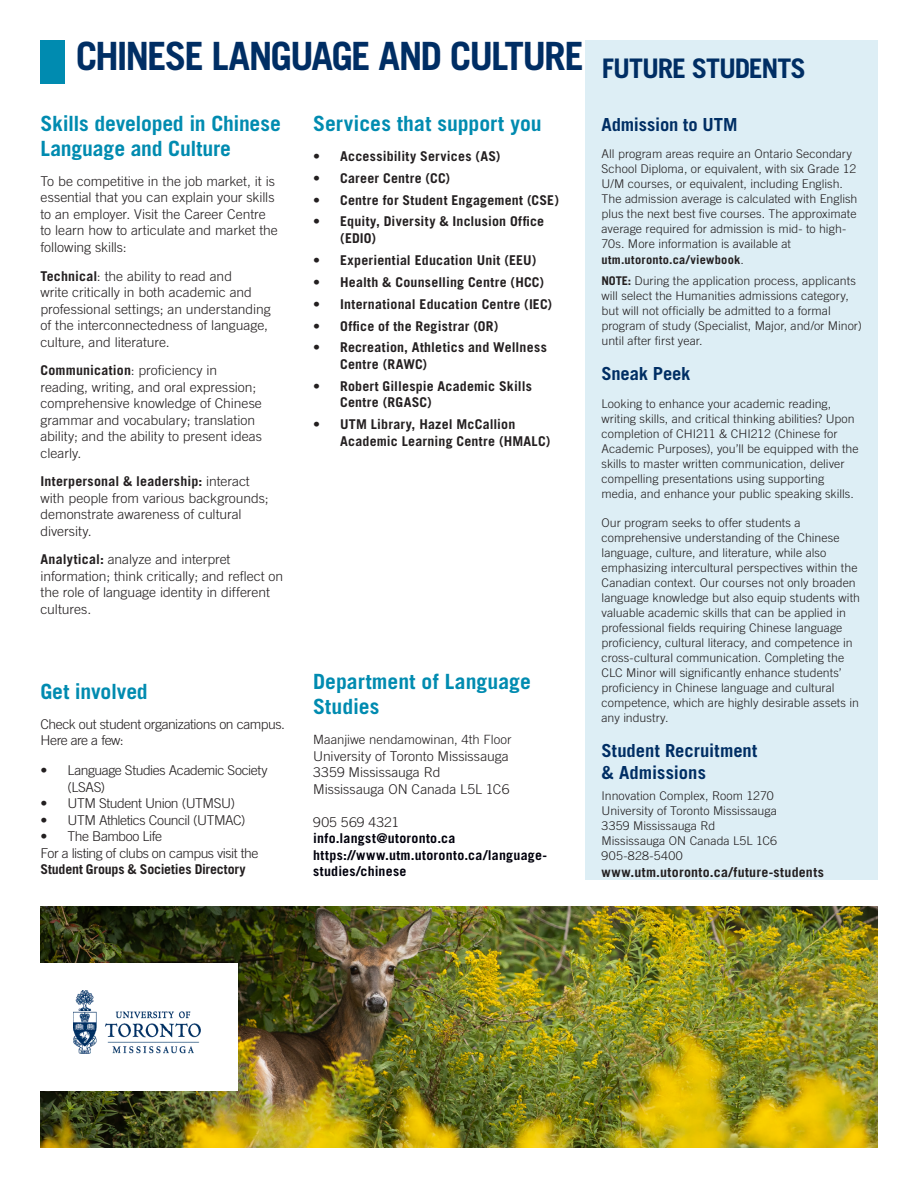
<style>
.page{position:relative;width:918px;height:1188px;background:#fff}
.page>*{position:absolute;margin:0;border:0;box-sizing:border-box;transform-origin:0 0}
.t1{font:700 39px "Trade Gothic LT Std";letter-spacing:-.055em;color:#002e64}
.t2{font:700 27px "Trade Gothic LT Std";letter-spacing:-.04em;color:#002e64}
.t3{font:700 21px/25.2px "Trade Gothic LT Std";letter-spacing:-.005em;color:#008bb0}
.t4{font:700 18px/21.6px "Trade Gothic LT Std";letter-spacing:-.005em;color:#002e64}
.t5{font:300 13.5px/16.5px "Trade Gothic LT Std";letter-spacing:-.005em;color:#231f20}
.t6{font:700 13.5px/16.5px "Trade Gothic LT Std";letter-spacing:.015em;color:#231f20}
.t7{font:300 13.5px/16.5px "Trade Gothic LT Std";letter-spacing:-.035em;color:#231f20}
.t8{font:700 13.5px/16.5px "Trade Gothic LT Std";letter-spacing:.025em;color:#00000c}
.t9{font:300 13.5px/16.5px "Trade Gothic LT Std";letter-spacing:-.03em;color:#231f20}
.t10{font:700 13.5px "Trade Gothic LT Std";letter-spacing:-.015em;color:#231f20}
.t11{font:300 13.5px "Trade Gothic LT Std";letter-spacing:.015em;color:#231f20}
.t12{font:300 12.75px "Trade Gothic LT Std";color:#231f20}
.t13{font:300 12px/15px "Trade Gothic LT Std";color:#231f20}
.s1{font-weight:700}
</style>
<div class="page">
<div style="left:585px;top:40px;width:293px;height:840px;background:#ddeef5"></div>
<div style="left:40px;top:40px;width:25px;height:44px;background:#008bb0"></div>
<img style="left:40px;top:906px;width:838px;height:242px">
<div style="left:37px;top:963px;width:201px;height:128px;background:#fff"></div>
<img style="left:74px;top:991px;width:127px;height:63px">
<h1 class="t1" style="left:76px;top:32px;width:510px">CHINESE LANGUAGE AND CULTURE</h1>
<h3 class="t3" style="left:40px;top:110px;width:242px">Skills developed in Chinese<br>Language and Culture</h3>
<p class="t5" style="left:40px;top:173px;width:239px">To be competitive in the job market, it is essential that you can explain your skills to an employer. Visit the Career Centre to learn how to articulate and market the following skills:</p>
<p class="t5" style="left:40px;top:267px;width:232px"><span class="s1">Technical</span>: the ability to read and<br>write critically in both academic and professional settings; an understanding of the interconnectedness of language, culture, and literature.</p>
<p class="t5" style="left:40px;top:362px;width:223px"><span class="s1">Communication</span>: proficiency in reading, writing, and oral expression; comprehensive knowledge of Chinese grammar and vocabulary; translation ability; and the ability to present ideas clearly.</p>
<p class="t5" style="left:40px;top:473px;width:230px"><span class="s1">Interpersonal &amp; leadership:</span> interact with people from various backgrounds; demonstrate awareness of cultural diversity.</p>
<p class="t5" style="left:40px;top:551px;width:244px"><span class="s1">Analytical:</span> analyze and interpret information; think critically; and reflect on the role of language identity in different cultures.</p>
<h3 class="t3" style="left:40px;top:678px;width:109px">Get involved</h3>
<p class="t7" style="left:40px;top:716px;width:246px">Check out student organizations on campus.<br>Here are a few:</p>
<p class="t9" style="left:68px;top:762px;width:202px;text-indent:-27px">• Language Studies Academic Society (LSAS)</p>
<p class="t7" style="left:40px;top:795px;width:196px">• UTM Student Union (UTMSU)</p>
<p class="t7" style="left:40px;top:812px;width:206px">• UTM Athletics Council (UTMAC)</p>
<p class="t7" style="left:40px;top:828px;width:220px">• The Bamboo Life<br>For a listing of clubs on campus visit the</p>
<p class="t10" style="left:41px;top:861px;width:207px">Student Groups &amp; Societies Directory</p>
<h3 class="t3" style="left:313px;top:110px;width:230px">Services that support you</h3>
<p class="t6" style="left:313px;top:147px;width:189px">• Accessibility Services (AS)</p>
<p class="t6" style="left:313px;top:169px;width:138px">• Career Centre (CC)</p>
<p class="t6" style="left:313px;top:191px;width:247px">• Centre for Student Engagement (CSE)</p>
<p class="t6" style="left:340px;top:213px;width:206px;text-indent:-27px">• Equity, Diversity &amp; Inclusion Office (EDIO)</p>
<p class="t6" style="left:313px;top:252px;width:225px">• Experiential Education Unit (EEU)</p>
<p class="t6" style="left:313px;top:273px;width:232px">• Health &amp; Counselling Centre (HCC)</p>
<p class="t6" style="left:313px;top:295px;width:241px">• International Education Centre (IEC)</p>
<p class="t6" style="left:313px;top:317px;width:187px">• Office of the Registrar (OR)</p>
<p class="t6" style="left:340px;top:339px;width:208px;text-indent:-27px">• Recreation, Athletics and Wellness<br>Centre (RAWC)</p>
<p class="t6" style="left:340px;top:378px;width:193px;text-indent:-27px">• Robert Gillespie Academic Skills<br>Centre (RGASC)</p>
<p class="t6" style="left:340px;top:416px;width:212px;text-indent:-27px">• UTM Library, Hazel McCallion<br>Academic Learning Centre (HMALC)</p>
<h3 class="t3" style="left:313px;top:669px;width:219px">Department of Language<br>Studies</h3>
<p class="t12" style="left:313px;top:732px;width:200px">Maanjiwe nendamowinan, 4th Floor</p>
<p class="t5" style="left:313px;top:748px;width:198px">University of Toronto Mississauga<br>3359 Mississauga Rd<br>Mississauga ON Canada L5L 1C6</p>
<p class="t11" style="left:313px;top:814px;width:88px">905 569 4321</p>
<p class="t8" style="left:313px;top:830px;width:235px">info.langst@utoronto.ca https://www.utm.utoronto.ca/language&shy;studies/chinese</p>
<h2 class="t2" style="left:602px;top:52px;width:205px">FUTURE STUDENTS</h2>
<h3 class="t4" style="left:602px;top:113px;width:137px">Admission to UTM</h3>
<p class="t13" style="left:602px;top:146px;width:257px">All program areas require an Ontario Secondary School Diploma, or equivalent, with six Grade 12<br>U/M courses, or equivalent, including English.<br>The admission average is calculated with English plus the next best five courses. The approximate average required for admission is mid- to high-70s. More information is available at</p>
<p class="t13" style="left:602px;top:250px;width:256px;line-height:20.4px"><span class="s1">utm.utoronto.ca/viewbook</span>.<br><span class="s1">NOTE:</span> During the application process, applicants</p>
<p class="t13" style="left:602px;top:288px;width:262px">will select the Humanities admissions category, but will not officially be admitted to a formal program of study (Specialist, Major, and/or Minor) until after first year.</p>
<h3 class="t4" style="left:602px;top:362px;width:90px">Sneak Peek</h3>
<p class="t13" style="left:602px;top:396px;width:259px">Looking to enhance your academic reading, writing skills, and critical thinking abilities? Upon completion of CHI211 &amp; CHI212 (Chinese for Academic Purposes), you’ll be equipped with the skills to master written communication, deliver compelling presentations using supporting media, and enhance your public speaking skills.</p>
<p class="t13" style="left:602px;top:515px;width:260px">Our program seeks to offer students a comprehensive understanding of the Chinese language, culture, and literature, while also emphasizing intercultural perspectives within the Canadian context. Our courses not only broaden language knowledge but also equip students with valuable academic skills that can be applied in professional fields requiring Chinese language proficiency, cultural literacy, and competence in cross-cultural communication. Completing the CLC Minor will significantly enhance students’ proficiency in Chinese language and cultural competence, which are highly desirable assets in any industry.</p>
<h3 class="t4" style="left:602px;top:739px;width:157px">Student Recruitment &amp; Admissions</h3>
<p class="t13" style="left:602px;top:788px;width:177px">Innovation Complex, Room 1270<br>University of Toronto Mississauga<br>3359 Mississauga Rd<br>Mississauga ON Canada L5L 1C6<br>905-828-5400</p>
<p class="t6" style="left:602px;top:864px;width:224px">www.utm.utoronto.ca/future-students</p>
</div>
